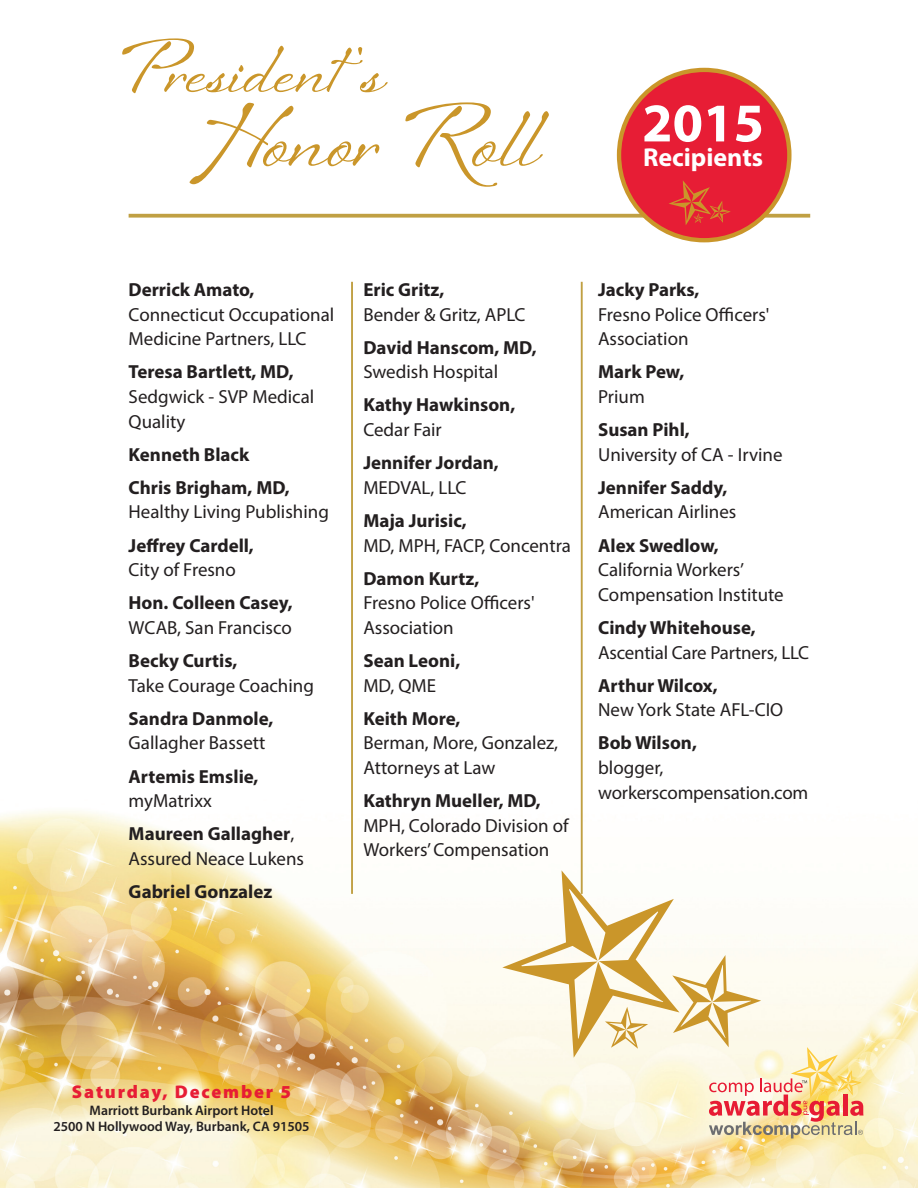
<style>
.page{position:relative;width:918px;height:1188px;background:#fff}
.page>*{position:absolute;margin:0;border:0;box-sizing:border-box;transform-origin:0 0}
.t1{font:700 83.25px "Sheila";letter-spacing:.01em;color:#ca962a}
.t2{font:700 70.35px "Sheila";letter-spacing:.005em;color:#ca962a}
.t3{font:700 25.95px "Myriad Pro";color:#fff}
.t4{font:18.9px/24.6px "Myriad Pro";color:#231f20}
.t5{font:700 18.9px/33.2px "Myriad Pro";color:#231f20}
.t6{font:900 18.45px "Myriad Pro";letter-spacing:.1em;color:#e71d35}
.t7{font:600 13.8px/16.5px "Myriad Pro";color:#231f20;text-align:center}
.s1{font-weight:400}
</style>
<div class="page">
<img style="left:0;top:528px;width:918px;height:660px">
<svg style="left:129px;top:214px;width:681px;height:4px;fill:#c0a043"></svg>
<hr style="left:351px;top:282px;width:2px;height:612px;background:#c0a043">
<hr style="left:581px;top:282px;width:2px;height:612px;background:#c0a043">
<div style="left:619px;top:70px;width:170px;height:170px;background:#e71d35;border-radius:50%"></div>
<div style="left:617px;top:68px;width:175px;height:174px;border:4px solid #ca962a;border-radius:50%"></div>
<svg style="left:669px;top:180px;width:62px;height:45px"></svg>
<svg style="left:502px;top:870px;width:361px;height:268px"></svg>
<h2 class="t2" style="left:122px;top:26px;width:264px">President 's</h2>
<h1 class="t1" style="left:189px;top:88px;width:576px">Honor Roll <sup>2015</sup></h1>
<h3 class="t3" style="left:643px;top:141px;width:122px">Recipients</h3>
<p class="t5" style="left:129px;top:272px;width:127px">Derrick Amato,</p>
<p class="t4" style="left:129px;top:302px;width:207px">Connecticut Occupational<br>Medicine Partners, LLC</p>
<p class="t5" style="left:129px;top:355px;width:167px">Teresa Bartlett, MD,</p>
<p class="t4" style="left:129px;top:384px;width:187px">Sedgwick - SVP Medical<br>Quality</p>
<p class="t5" style="left:129px;top:437px;width:163px">Kenneth Black<br>Chris Brigham, MD,</p>
<p class="t4" style="left:129px;top:500px;width:202px">Healthy Living Publishing</p>
<p class="t5" style="left:129px;top:528px;width:127px">Jeffrey Cardell,</p>
<p class="t4" style="left:129px;top:557px;width:109px">City of Fresno</p>
<p class="t5" style="left:129px;top:586px;width:166px">Hon. Colleen Casey,</p>
<p class="t4" style="left:129px;top:615px;width:165px">WCAB, San Francisco</p>
<p class="t5" style="left:129px;top:644px;width:110px">Becky Curtis,</p>
<p class="t4" style="left:129px;top:673px;width:187px">Take Courage Coaching</p>
<p class="t5" style="left:129px;top:701px;width:146px">Sandra Danmole,</p>
<p class="t4" style="left:129px;top:731px;width:138px">Gallagher Bassett</p>
<p class="t5" style="left:129px;top:759px;width:131px">Artemis Emslie,</p>
<p class="t5" style="left:129px;top:784px;width:167px"><span class="s1">myMatrixx<br></span>Maureen Gallagher<span class="s1">,</span></p>
<p class="t4" style="left:129px;top:846px;width:177px">Assured Neace Lukens</p>
<p class="t5" style="left:129px;top:875px;width:145px">Gabriel Gonzalez</p>
<p class="t5" style="left:363px;top:272px;width:82px">Eric Gritz,</p>
<p class="t4" style="left:363px;top:302px;width:164px">Bender &amp; Gritz, APLC</p>
<p class="t5" style="left:363px;top:330px;width:175px">David Hanscom, MD,</p>
<p class="t4" style="left:363px;top:359px;width:136px">Swedish Hospital</p>
<p class="t5" style="left:363px;top:388px;width:153px">Kathy Hawkinson,</p>
<p class="t4" style="left:363px;top:417px;width:80px">Cedar Fair</p>
<p class="t5" style="left:363px;top:446px;width:137px">Jennifer Jordan,</p>
<p class="t4" style="left:363px;top:475px;width:105px">MEDVAL, LLC</p>
<p class="t5" style="left:363px;top:503px;width:105px">Maja Jurisic,</p>
<p class="t4" style="left:363px;top:533px;width:209px">MD, MPH, FACP, Concentra</p>
<p class="t5" style="left:363px;top:561px;width:117px">Damon Kurtz,</p>
<p class="t4" style="left:363px;top:590px;width:173px">Fresno Police Officers'<br>Association</p>
<p class="t5" style="left:363px;top:644px;width:98px">Sean Leoni,</p>
<p class="t4" style="left:363px;top:673px;width:74px">MD, QME</p>
<p class="t5" style="left:363px;top:701px;width:99px">Keith More,</p>
<p class="t4" style="left:363px;top:731px;width:196px">Berman, More, Gonzalez,<br>Attorneys at Law</p>
<p class="t5" style="left:363px;top:784px;width:179px">Kathryn Mueller, MD,</p>
<p class="t4" style="left:363px;top:813px;width:207px">MPH, Colorado Division of<br>Workers’ Compensation</p>
<p class="t5" style="left:598px;top:272px;width:103px">Jacky Parks,</p>
<p class="t4" style="left:598px;top:302px;width:173px">Fresno Police Officers'<br>Association</p>
<p class="t5" style="left:598px;top:355px;width:88px">Mark Pew,</p>
<p class="t4" style="left:598px;top:384px;width:48px">Prium</p>
<p class="t5" style="left:598px;top:413px;width:93px">Susan Pihl,</p>
<p class="t4" style="left:598px;top:442px;width:186px">University of CA - Irvine</p>
<p class="t5" style="left:598px;top:470px;width:131px">Jennifer Saddy,</p>
<p class="t4" style="left:598px;top:500px;width:140px">American Airlines</p>
<p class="t5" style="left:598px;top:528px;width:122px">Alex Swedlow,</p>
<p class="t4" style="left:598px;top:557px;width:187px">California Workers’<br>Compensation Institute</p>
<p class="t5" style="left:598px;top:610px;width:159px">Cindy Whitehouse,</p>
<p class="t4" style="left:598px;top:640px;width:213px">Ascential Care Partners, LLC</p>
<p class="t5" style="left:598px;top:668px;width:121px">Arthur Wilcox,</p>
<p class="t4" style="left:598px;top:697px;width:187px">New York State AFL-CIO</p>
<p class="t5" style="left:598px;top:726px;width:100px">Bob Wilson,</p>
<p class="t4" style="left:598px;top:755px;width:212px">blogger, workerscompensation.com</p>
<p class="t6" style="left:72px;top:1080px;width:221px">Saturday, December 5</p>
<p class="t7" style="left:53px;top:1101px;width:258px">Marriott Burbank Airport Hotel<br>2500 N Hollywood Way, Burbank, CA 91505</p>
</div>
